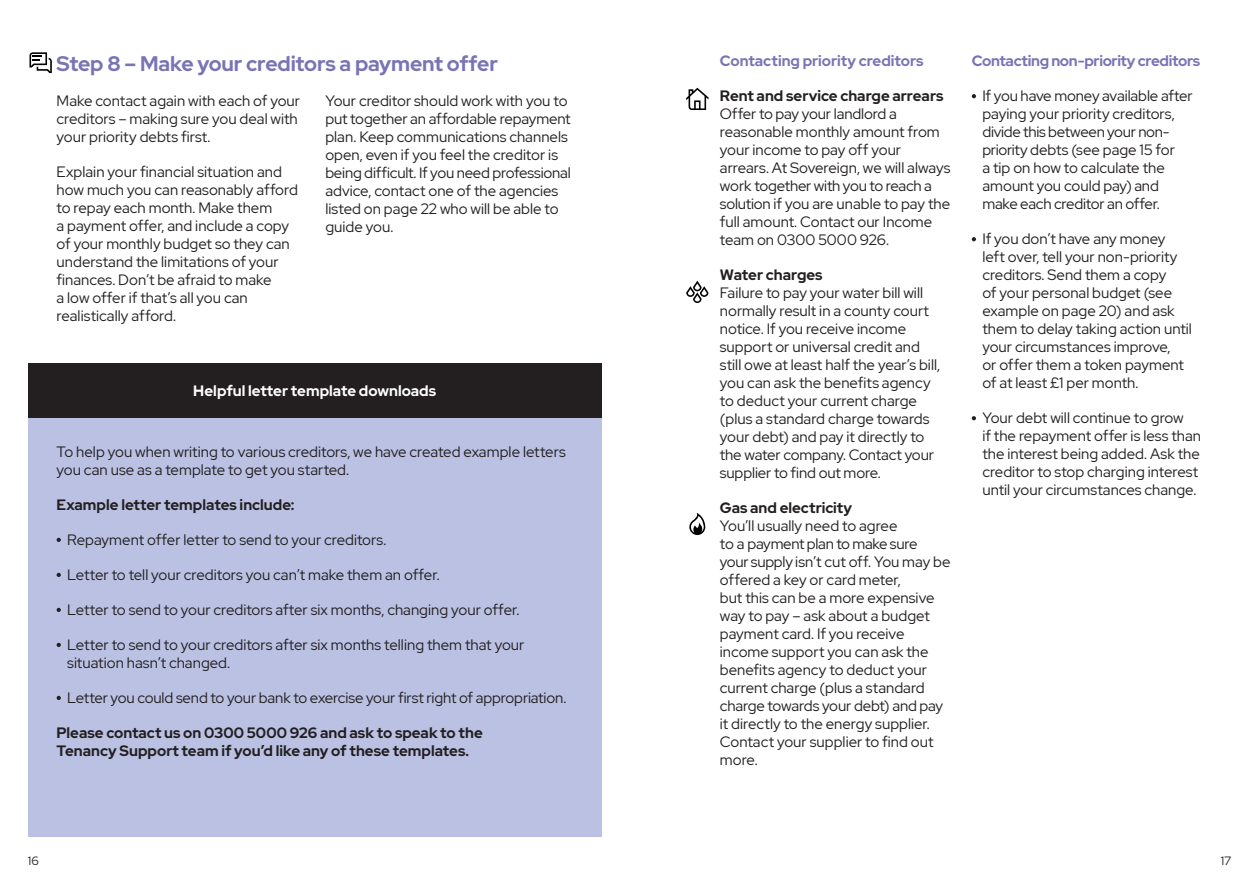
<style>
.page{position:relative;width:1259px;height:893px;background:#fff}
.page>*{position:absolute;margin:0;border:0;box-sizing:border-box;transform-origin:0 0}
.t1{font:700 21px "Red Hat Display";letter-spacing:-.01em;color:#7874b5}
.t2{font:15px/18px "Red Hat Display";color:#231f20}
.t3{font:700 15px/18px "Red Hat Display";color:#231f20}
.t4{font:700 15px "Red Hat Display";letter-spacing:-.01em;color:#7874b5}
.t5{font:700 15px "Red Hat Display";color:#fff}
.t6{font:12px "Red Hat Display";color:#231f20}
.s1{font-weight:700}
</style>
<div class="page">
<svg style="left:971px;top:94px;width:5px;height:4px"></svg>
<svg style="left:971px;top:237px;width:5px;height:4px"></svg>
<svg style="left:971px;top:416px;width:5px;height:4px"></svg>
<div style="left:28px;top:363px;width:573px;height:56px;background:#231f20"></div>
<div style="left:28px;top:419px;width:573px;height:418px;background:#bac1e3"></div>
<svg style="left:57px;top:538px;width:4px;height:4px"></svg>
<svg style="left:57px;top:573px;width:4px;height:4px"></svg>
<svg style="left:57px;top:608px;width:4px;height:4px"></svg>
<svg style="left:57px;top:643px;width:4px;height:4px"></svg>
<svg style="left:57px;top:696px;width:4px;height:4px"></svg>
<svg style="left:686px;top:281px;width:22px;height:22px"></svg>
<svg style="left:689px;top:513px;width:16px;height:22px"></svg>
<svg style="left:686px;top:88px;width:22px;height:22px"></svg>
<svg style="left:29px;top:52px;width:23px;height:21px"></svg>
<p class="t1" style="left:57px;top:49px;width:443px">Step 8 – Make your creditors a payment offer</p>
<p class="t2" style="left:57px;top:91px;width:245px">Make contact again with each of your creditors – making sure you deal with your priority debts first.</p>
<p class="t2" style="left:57px;top:162px;width:243px">Explain your financial situation and how much you can reasonably afford to repay each month. Make them<br>a payment offer, and include a copy of your monthly budget so they can understand the limitations of your finances. Don’t be afraid to make<br>a low offer if that’s all you can realistically afford.</p>
<p class="t2" style="left:325px;top:91px;width:247px">Your creditor should work with you to put together an affordable repayment plan. Keep communications channels open, even if you feel the creditor is being difficult. If you need professional advice, contact one of the agencies listed on page 22 who will be able to guide you.</p>
<p class="t5" style="left:193px;top:381px;width:244px">Helpful letter template downloads</p>
<p class="t2" style="left:57px;top:442px;width:511px">To help you when writing to various creditors, we have created example letters you can use as a template to get you started.</p>
<p class="t3" style="left:57px;top:496px;width:239px">Example letter templates include:</p>
<p class="t2" style="left:67px;top:530px;width:321px">Repayment offer letter to send to your creditors.</p>
<p class="t2" style="left:67px;top:565px;width:374px">Letter to tell your creditors you can’t make them an offer.</p>
<p class="t2" style="left:67px;top:600px;width:453px">Letter to send to your creditors after six months, changing your offer.</p>
<p class="t2" style="left:67px;top:635px;width:459px">Letter to send to your creditors after six months telling them that your situation hasn’t changed.</p>
<p class="t2" style="left:67px;top:688px;width:501px">Letter you could send to your bank to exercise your first right of appropriation.</p>
<p class="t3" style="left:57px;top:724px;width:428px">Please contact us on 0300 5000 926 and ask to speak to the<br>Tenancy Support team if you’d like any of these templates.</p>
<p class="t4" style="left:720px;top:51px;width:205px">Contacting priority creditors</p>
<p class="t2" style="left:720px;top:87px;width:232px"><span class="s1">Rent and service charge arrears<br></span>Offer to pay your landlord a reasonable monthly amount from your income to pay off your arrears. At Sovereign, we will always work together with you to reach a solution if you are unable to pay the full amount. Contact our Income team on 0300 5000 926.</p>
<p class="t2" style="left:720px;top:266px;width:222px"><span class="s1">Water charges<br></span>Failure to pay your water bill will normally result in a county court notice. If you receive income support or universal credit and still owe at least half the year’s bill, you can ask the benefits agency to deduct your current charge (plus a standard charge towards your debt) and pay it directly to the water company. Contact your supplier to find out more.</p>
<p class="t2" style="left:720px;top:499px;width:232px"><span class="s1">Gas and electricity<br></span>You’ll usually need to agree<br>to a payment plan to make sure<br>your supply isn’t cut off. You may be offered a key or card meter,<br>but this can be a more expensive way to pay – ask about a budget payment card. If you receive income support you can ask the benefits agency to deduct your current charge (plus a standard charge towards your debt) and pay it directly to the energy supplier.<br>Contact your supplier to find out more.</p>
<p class="t4" style="left:971px;top:51px;width:230px">Contacting non-priority creditors</p>
<p class="t2" style="left:982px;top:87px;width:212px">If you have money available after paying your priority creditors, divide this between your non&shy;priority debts (see page 15 for<br>a tip on how to calculate the amount you could pay) and make each creditor an offer.</p>
<p class="t2" style="left:982px;top:230px;width:211px">If you don’t have any money left over, tell your non-priority creditors. Send them a copy<br>of your personal budget (see example on page 20) and ask them to delay taking action until your circumstances improve,<br>or offer them a token payment of at least £1 per month.</p>
<p class="t2" style="left:982px;top:409px;width:220px">Your debt will continue to grow<br>if the repayment offer is less than the interest being added. Ask the creditor to stop charging interest until your circumstances change.</p>
<p class="t6" style="left:28px;top:853px;width:13px">16</p>
<p class="t6" style="left:1220px;top:853px;width:12px">17</p>
</div>
